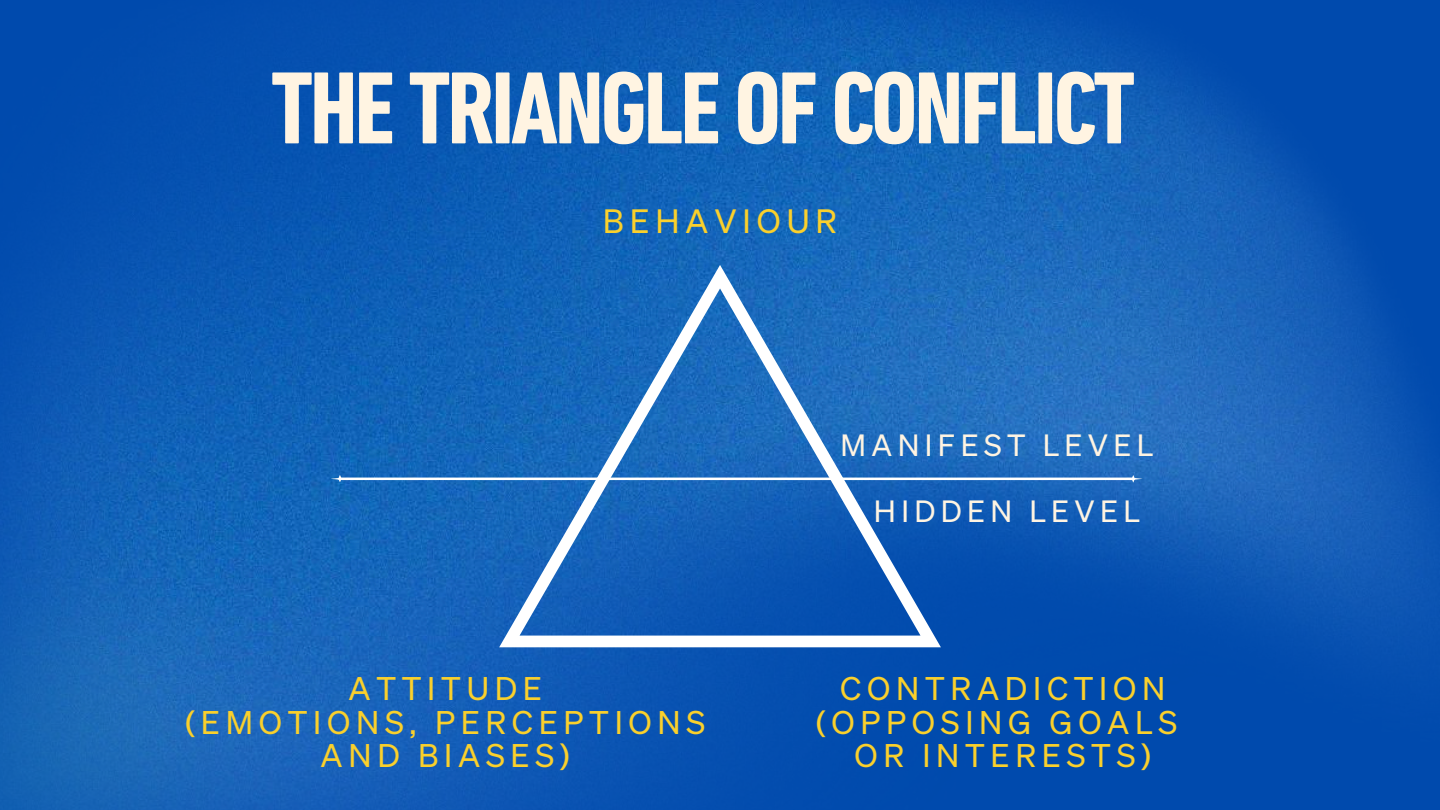
<style>
.page{position:relative;width:1440px;height:810px;background:#fff}
.page>*{position:absolute;margin:0;border:0;box-sizing:border-box;transform-origin:0 0}
.t1{font:700 condensed 104.3px "DIN Next LT Pro";letter-spacing:-.035em;color:#fff4e2}
.t2{font:32.9px "Sohne Buch";letter-spacing:.18em;color:#fad02c}
.t3{font:32px/33.8px "Sohne Buch";letter-spacing:.18em;color:#fad02c;text-align:center}
.t4{font:30px/66px "Sohne Buch";letter-spacing:.18em;color:#fff4e2}
</style>
<div class="page">
<img style="left:0;top:0;width:1440px;height:810px">
<svg style="left:499px;top:265px;width:442px;height:382px;background:#2970bf"></svg>
<svg style="left:331px;top:475px;width:812px;height:8px"></svg>
<h1 class="t1" style="left:271px;top:65px;width:866px">THE TRIANGLE OF CONFLICT</h1>
<p class="t2" style="left:603px;top:203px;width:236px">BEHAVIOUR</p>
<p class="t4" style="left:874px;top:412px;width:281px;text-indent:-33px">MANIFEST LEVEL<br>HIDDEN LEVEL</p>
<p class="t3" style="left:185px;top:671px;width:522px">ATTITUDE<br>(EMOTIONS, PERCEPTIONS<br>AND BIASES)</p>
<p class="t3" style="left:816px;top:671px;width:363px">CONTRADICTION (OPPOSING GOALS<br>OR INTERESTS)</p>
</div>
